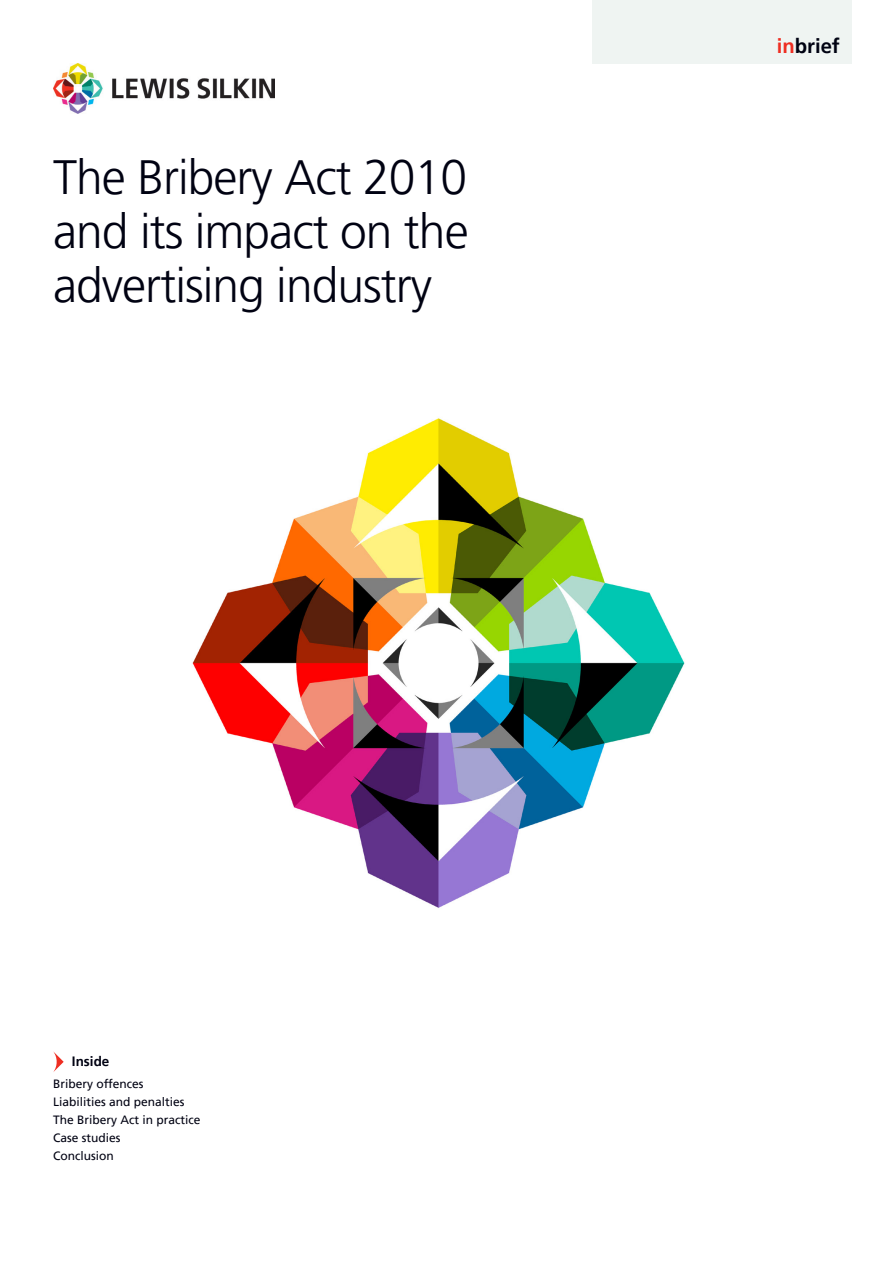
<style>
.page{position:relative;width:893px;height:1263px;background:#fff}
.page>*{position:absolute;margin:0;border:0;box-sizing:border-box;transform-origin:0 0}
.t1{font:300 48px/54px "Frutiger LT Pro";letter-spacing:-.02em;color:#000212}
.t2{font:700 20.25px "Frutiger LT Pro";color:#000212}
.t3{font:700 13.5px "Frutiger LT Pro";color:#000212}
.t4{font:12px "Frutiger LT Pro";color:#000212}
.s1{color:#ee2e22}
</style>
<div class="page">
<div style="left:592px;top:0;width:259px;height:64px;background:#eff4f2"></div>
<svg style="left:53px;top:1051px;width:11px;height:21px"></svg>
<img style="left:53px;top:64px;width:221px;height:49px">
<img style="left:192px;top:418px;width:493px;height:490px">
<p class="t1" style="left:53px;top:151px;width:415px">The Bribery Act 2010</p>
<p class="t1" style="left:53px;top:205px;width:417px">and its impact on the advertising industry</p>
<p class="t3" style="left:72px;top:1053px;width:39px">Inside</p>
<p class="t4" style="left:53px;top:1077px;width:92px">Bribery offences</p>
<p class="t4" style="left:53px;top:1095px;width:133px">Liabilities and penalties</p>
<p class="t4" style="left:53px;top:1113px;width:149px">The Bribery Act in practice</p>
<p class="t4" style="left:53px;top:1131px;width:69px">Case studies</p>
<p class="t4" style="left:53px;top:1149px;width:62px">Conclusion</p>
<p class="t2" style="left:777px;top:34px;width:65px"><span class="s1">in</span>brief</p>
</div>
